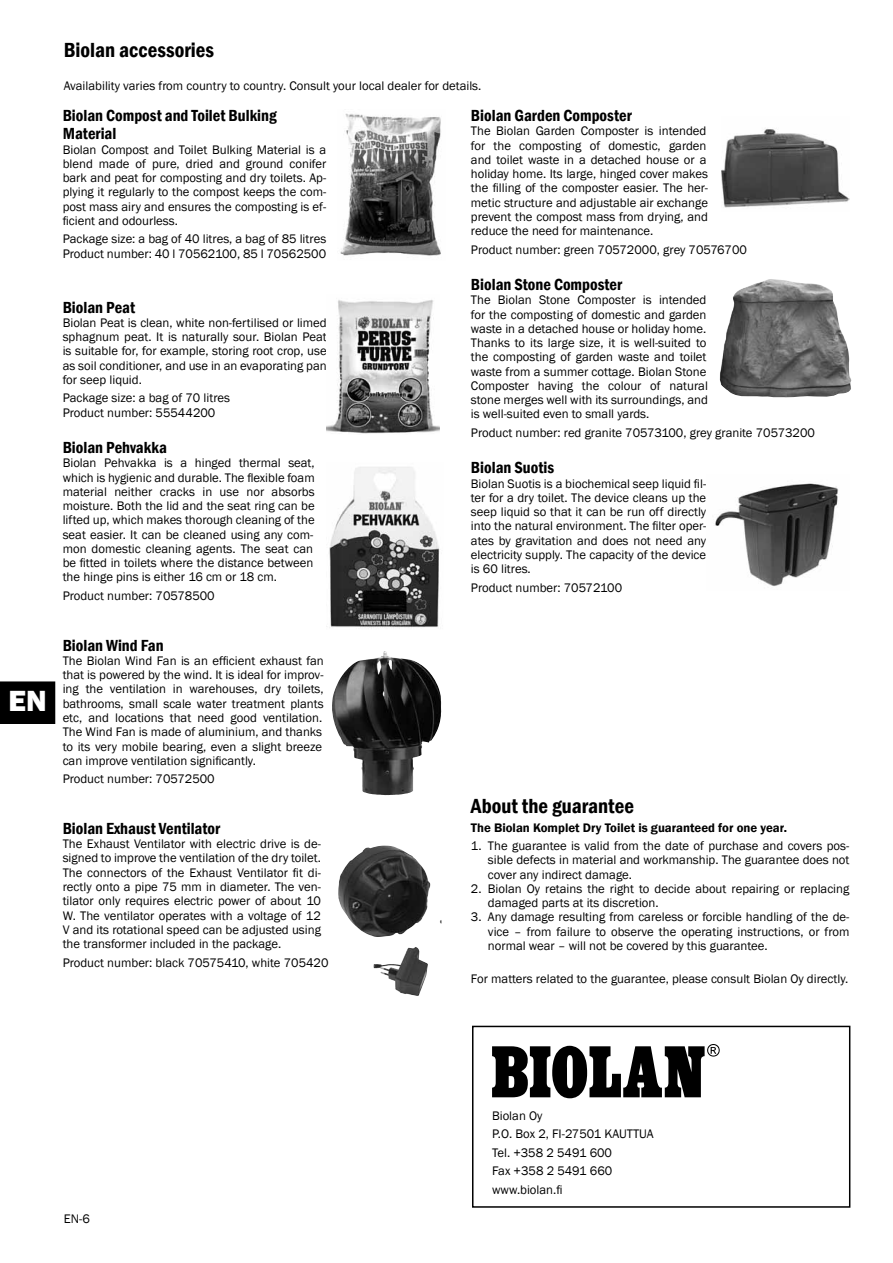
<style>
.page{position:relative;width:893px;height:1263px;background:#fff}
.page>*{position:absolute;margin:0;border:0;box-sizing:border-box;transform-origin:0 0}
.t1{font:800 30px "Franklin Gothic";color:#fff}
.t2{font:600 condensed 21px "Franklin Gothic";color:#000}
.t3{font:600 condensed 16.5px/18px "Franklin Gothic";color:#000}
.t4{font:12.75px/14.2px "Franklin Gothic";color:#000;text-align:justify}
.t5{font:600 12.75px "Franklin Gothic";color:#000}
</style>
<div class="page">
<div style="left:0;top:681px;width:55px;height:43px;background:#000"></div>
<img style="left:340px;top:113px;width:101px;height:143px">
<img style="left:329px;top:467px;width:111px;height:161px">
<img style="left:332px;top:651px;width:93px;height:144px">
<img style="left:722px;top:129px;width:127px;height:79px">
<img style="left:720px;top:279px;width:131px;height:118px">
<img style="left:715px;top:483px;width:124px;height:103px">
<svg style="left:492px;top:1044px;width:228px;height:54px"></svg>
<div style="left:472px;top:1026px;width:378px;height:182px;border:2px solid #000"></div>
<img style="left:327px;top:300px;width:112px;height:134px">
<img style="left:338px;top:845px;width:103px;height:92px">
<img style="left:374px;top:947px;width:54px;height:49px">
<h1 class="t1" style="left:9px;top:682px;width:40px">EN</h1>
<h2 class="t2" style="left:64px;top:36px;width:152px">Biolan accessories</h2>
<p class="t4" style="left:64px;top:79px;width:419px">Availability varies from country to country. Consult your local dealer for details.</p>
<p class="t3" style="left:63px;top:107px;width:215px">Biolan Compost and Toilet Bulking<br>Material</p>
<p class="t4" style="left:63px;top:143px;width:265px">Biolan Compost and Toilet Bulking Material is a blend made of pure, dried and ground conifer bark and peat for composting and dry toilets. Ap&shy;plying it regularly to the compost keeps the com&shy;post mass airy and ensures the composting is ef&shy;ficient and odourless.</p>
<p class="t4" style="left:63px;top:232px;width:265px">Package size: a bag of 40 litres, a bag of 85 litres<br>Product number: 40 l 70562100, 85 l 70562500</p>
<p class="t3" style="left:63px;top:298px;width:74px">Biolan Peat</p>
<p class="t4" style="left:63px;top:316px;width:266px">Biolan Peat is clean, white non-fertilised or limed sphagnum peat. It is naturally sour. Biolan Peat is suitable for, for example, storing root crop, use as soil conditioner, and use in an evaporating pan for seep liquid.</p>
<p class="t4" style="left:63px;top:391px;width:169px">Package size: a bag of 70 litres<br>Product number: 55544200</p>
<p class="t3" style="left:63px;top:438px;width:106px">Biolan Pehvakka</p>
<p class="t4" style="left:63px;top:456px;width:254px">Biolan Pehvakka is a hinged thermal seat, which is hygienic and durable. The flexible foam material neither cracks in use nor absorbs moisture. Both the lid and the seat ring can be lifted up, which makes thorough cleaning of the seat easier. It can be cleaned using any com&shy;mon domestic cleaning agents. The seat can be fitted in toilets where the distance between the hinge pins is either 16 cm or 18 cm.</p>
<p class="t4" style="left:63px;top:589px;width:154px">Product number: 70578500</p>
<p class="t3" style="left:63px;top:636px;width:102px">Biolan Wind Fan</p>
<p class="t4" style="left:63px;top:654px;width:263px">The Biolan Wind Fan is an efficient exhaust fan that is powered by the wind. It is ideal for improv&shy;ing the ventilation in warehouses, dry toilets, bathrooms, small scale water treatment plants etc, and locations that need good ventilation.<br>The Wind Fan is made of aluminium, and thanks to its very mobile bearing, even a slight breeze can improve ventilation significantly.</p>
<p class="t4" style="left:63px;top:772px;width:154px">Product number: 70572500</p>
<p class="t3" style="left:63px;top:819px;width:159px">Biolan Exhaust Ventilator</p>
<p class="t4" style="left:63px;top:837px;width:260px">The Exhaust Ventilator with electric drive is de&shy;signed to improve the ventilation of the dry toilet.<br>The connectors of the Exhaust Ventilator fit di&shy;rectly onto a pipe 75 mm in diameter. The ven&shy;tilator only requires electric power of about 10<br>W. The ventilator operates with a voltage of 12<br>V and its rotational speed can be adjusted using the transformer included in the package.</p>
<p class="t4" style="left:63px;top:955px;width:267px">Product number: black 70575410, white 705420</p>
<p class="t3" style="left:471px;top:106px;width:162px">Biolan Garden Composter</p>
<p class="t4" style="left:471px;top:124px;width:239px">The Biolan Garden Composter is intended for the composting of domestic, garden and toilet waste in a detached house or a holiday home. Its large, hinged cover makes the filling of the composter easier. The her&shy;metic structure and adjustable air exchange prevent the compost mass from drying, and reduce the need for maintenance.</p>
<p class="t4" style="left:471px;top:243px;width:277px">Product number: green 70572000, grey 70576700</p>
<p class="t3" style="left:471px;top:275px;width:153px">Biolan Stone Composter</p>
<p class="t4" style="left:471px;top:293px;width:239px">The Biolan Stone Composter is intended for the composting of domestic and garden waste in a detached house or holiday home.<br>Thanks to its large size, it is well-suited to the composting of garden waste and toilet waste from a summer cottage. Biolan Stone Composter having the colour of natural stone merges well with its surroundings, and is well-suited even to small yards.</p>
<p class="t4" style="left:471px;top:426px;width:346px">Product number: red granite 70573100, grey granite 70573200</p>
<p class="t3" style="left:471px;top:459px;width:85px">Biolan Suotis</p>
<p class="t4" style="left:471px;top:476px;width:237px">Biolan Suotis is a biochemical seep liquid fil&shy;ter for a dry toilet. The device cleans up the seep liquid so that it can be run off directly into the natural environment. The filter oper&shy;ates by gravitation and does not need any electricity supply. The capacity of the device is 60 litres.</p>
<p class="t4" style="left:471px;top:581px;width:153px">Product number: 70572100</p>
<h2 class="t2" style="left:471px;top:792px;width:165px">About the guarantee</h2>
<p class="t5" style="left:471px;top:819px;width:318px">The Biolan Komplet Dry Toilet is guaranteed for one year.</p>
<p class="t4" style="left:488px;top:839px;width:363px;text-indent:-17px">1. The guarantee is valid from the date of purchase and covers pos&shy;sible defects in material and workmanship. The guarantee does not cover any indirect damage.</p>
<p class="t4" style="left:488px;top:882px;width:363px;text-indent:-17px">2. Biolan Oy retains the right to decide about repairing or replacing damaged parts at its discretion.</p>
<p class="t4" style="left:488px;top:910px;width:363px;text-indent:-17px">3. Any damage resulting from careless or forcible handling of the de&shy;vice – from failure to observe the operating instructions, or from normal wear – will not be covered by this guarantee.</p>
<p class="t4" style="left:471px;top:971px;width:379px">For matters related to the guarantee, please consult Biolan Oy directly.</p>
<p class="t4" style="left:64px;top:1212px;width:28px">EN-6</p>
<p class="t4" style="left:492px;top:1106px;width:163px;line-height:18.5px;text-align:left">Biolan Oy<br>P.O. Box 2, FI-27501 KAUTTUA<br>Tel. +358 2 5491 600<br>Fax +358 2 5491 660 www.biolan.fi</p>
</div>
